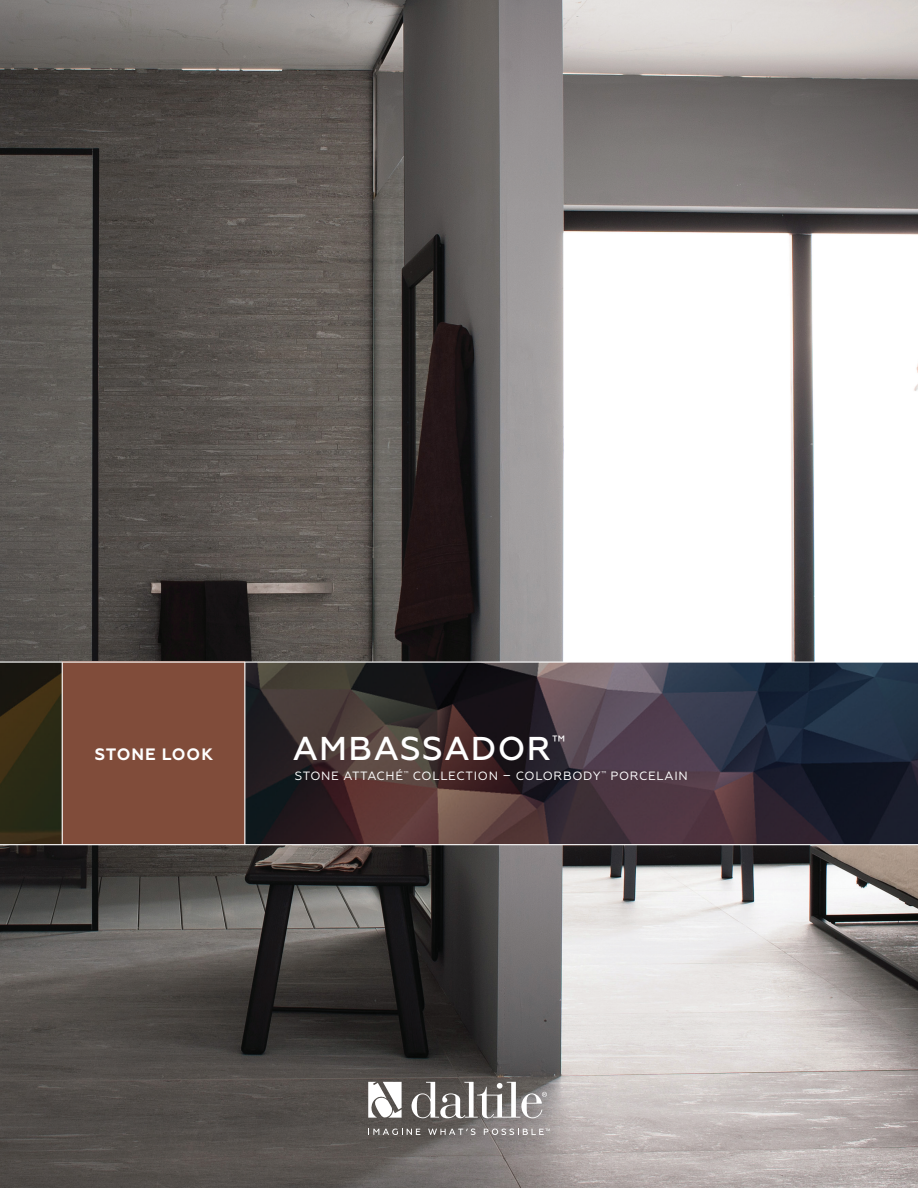
<style>
.page{position:relative;width:918px;height:1188px;background:#fff}
.page>*{position:absolute;margin:0;border:0;box-sizing:border-box;transform-origin:0 0}
.DAL_SS_Header_-_Inside{font:500 33px "Geometria";letter-spacing:.04em;color:#fff}
.DAL_LB_Header_Secondary_-_Front{font:700 16.5px "Geometria";letter-spacing:.06em;color:#fff}
.DAL_SS_Header_Secondary_-_Inside{font:12px "Geometria";letter-spacing:.06em;color:#fff}
</style>
<div class="page">
<img style="left:0;top:0;width:918px;height:1188px">
<svg style="left:368px;top:1082px;width:34px;height:37px"></svg>
<svg style="left:412px;top:1082px;width:135px;height:36px"></svg>
<svg style="left:368px;top:1129px;width:52px;height:6px"></svg>
<svg style="left:428px;top:1129px;width:48px;height:6px"></svg>
<svg style="left:484px;top:1129px;width:66px;height:6px"></svg>
<img style="left:0;top:663px;width:918px;height:181px">
<div style="left:62px;top:662px;width:182px;height:183px;background:#804c3a"></div>
<hr style="left:0;top:844px;width:918px;height:1px;background:#fff">
<hr style="left:0;top:662px;width:918px;height:1px;background:#fff">
<hr style="left:62px;top:662px;width:1px;height:183px;background:#fff">
<hr style="left:244px;top:662px;width:1px;height:183px;background:#fff">
<p class="DAL_LB_Header_Secondary_-_Front" style="left:95px;top:744px;width:120px">STONE LOOK</p>
<p class="DAL_SS_Header_-_Inside" style="left:293px;top:729px;width:274px">AMBASSADOR<sup>™</sup></p>
<p class="DAL_SS_Header_Secondary_-_Inside" style="left:295px;top:769px;width:395px">STONE ATTACHÉ<sup>™</sup> COLLECTION – COLORBODY<sup>™</sup> PORCELAIN</p>
</div>
